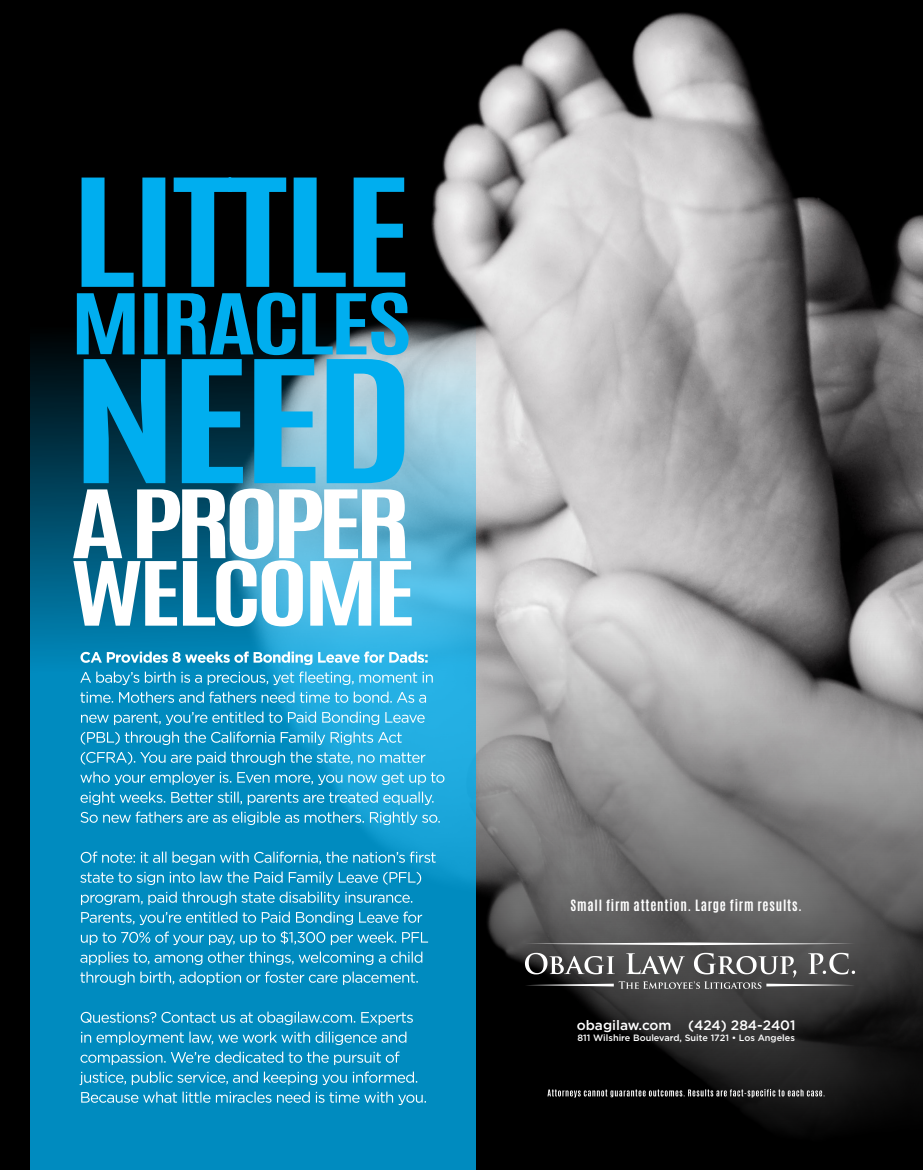
<style>
.page{position:relative;width:923px;height:1170px;background:#fff}
.page>*{position:absolute;margin:0;border:0;box-sizing:border-box;transform-origin:0 0}
.t1{font:500 13.62px "Gotham";color:#fff}
.t2{font:700 13px "Antonio";letter-spacing:.06em;color:#fff}
.t3{font:500 9.12px "Gotham";color:#fff}
</style>
<div class="page">
<img style="left:0;top:0;width:922px;height:1170px">
<svg style="left:31px;top:1px;width:445px;height:1169px;background:#10607f"></svg>
<svg style="left:73px;top:489px;width:338px;height:137px"></svg>
<svg style="left:77px;top:293px;width:331px;height:190px;background:#1383ac"></svg>
<svg style="left:82px;top:178px;width:323px;height:109px;background:#005879"></svg>
<svg style="left:81px;top:1092px;width:345px;height:13px;background:#34a2cb"></svg>
<svg style="left:80px;top:1072px;width:337px;height:13px;background:#34a2cc"></svg>
<svg style="left:80px;top:1052px;width:319px;height:13px;background:#34a2cc"></svg>
<svg style="left:81px;top:1032px;width:325px;height:13px;background:#34a2cb"></svg>
<svg style="left:81px;top:1012px;width:332px;height:13px;background:#35a3cc"></svg>
<svg style="left:80px;top:972px;width:338px;height:13px;background:#35a2cc"></svg>
<svg style="left:80px;top:952px;width:342px;height:13px;background:#35a2cc"></svg>
<svg style="left:81px;top:931px;width:347px;height:14px;background:#2fa0ca"></svg>
<svg style="left:81px;top:912px;width:341px;height:13px;background:#35a3cc"></svg>
<svg style="left:81px;top:892px;width:331px;height:13px;background:#37a3cc"></svg>
<svg style="left:80px;top:872px;width:341px;height:13px;background:#34a2cb"></svg>
<svg style="left:81px;top:852px;width:354px;height:13px;background:#35a3cc"></svg>
<svg style="left:80px;top:812px;width:360px;height:13px;background:#39a7d0"></svg>
<svg style="left:80px;top:792px;width:353px;height:13px;background:#3ca9d2"></svg>
<svg style="left:80px;top:772px;width:364px;height:13px;background:#38a8d2"></svg>
<svg style="left:81px;top:752px;width:344px;height:13px;background:#3ba9d3"></svg>
<svg style="left:81px;top:732px;width:320px;height:13px;background:#3eabd3"></svg>
<svg style="left:81px;top:712px;width:343px;height:13px;background:#3fadd6"></svg>
<svg style="left:80px;top:692px;width:346px;height:11px;background:#48b1d9"></svg>
<svg style="left:80px;top:672px;width:353px;height:13px;background:#40afd8"></svg>
<svg style="left:80px;top:651px;width:347px;height:14px"></svg>
<svg style="left:547px;top:1089px;width:277px;height:9px;background:#4f4f4f"></svg>
<svg style="left:525px;top:942px;width:330px;height:3px"></svg>
<svg style="left:525px;top:953px;width:330px;height:36px;background:#666566"></svg>
<p class="t2" style="left:570px;top:896px;width:232px">Small firm attention. Large firm results.</p>
<p class="t1" style="left:577px;top:1018px;width:220px">obagilaw.com (424) 284-2401</p>
<p class="t3" style="left:577px;top:1033px;width:219px">811 Wilshire Boulevard, Suite 1721 • Los Angeles</p>
</div>
